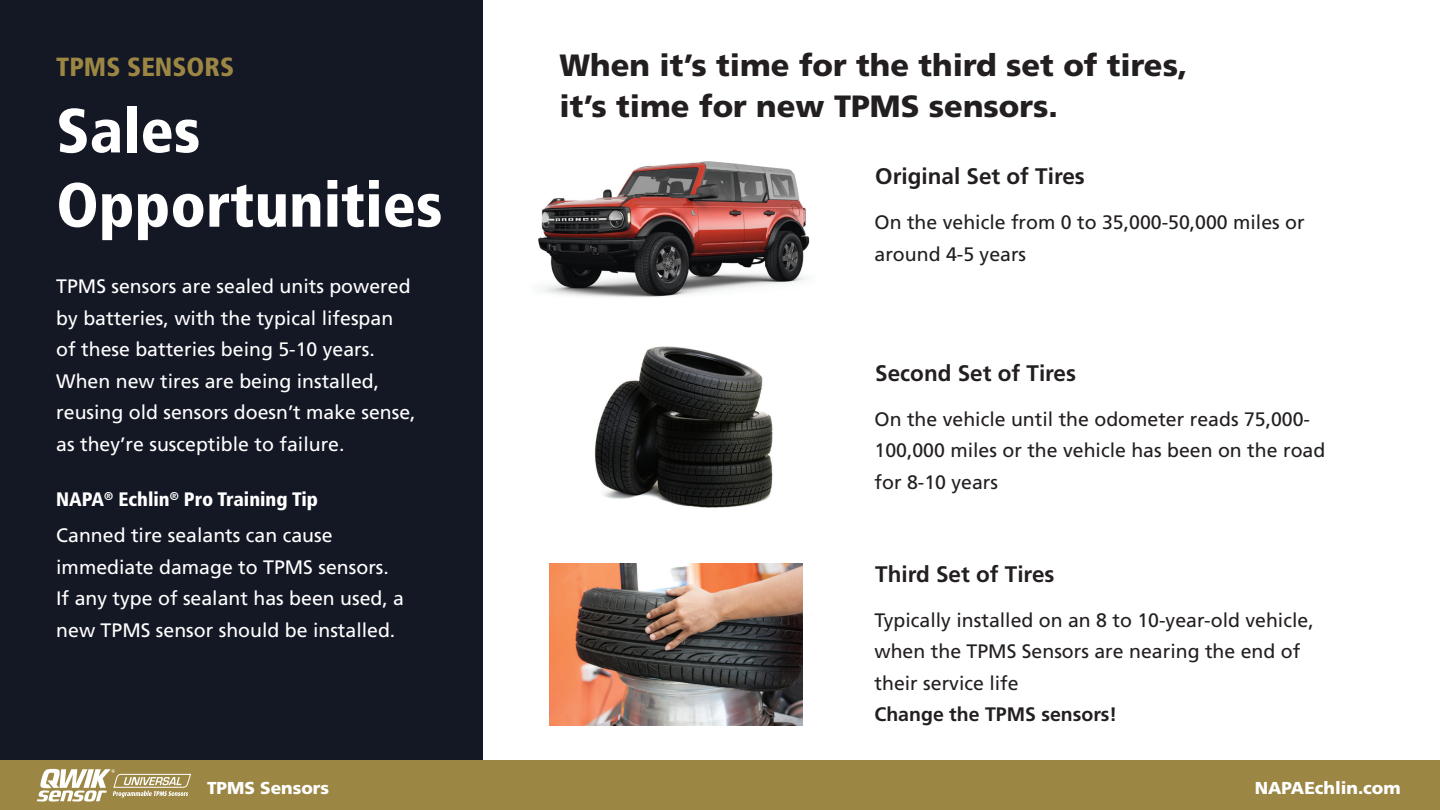
<style>
.page{position:relative;width:1440px;height:810px;background:#fff}
.page>*{position:absolute;margin:0;border:0;box-sizing:border-box;transform-origin:0 0}
.t1{font:900 condensed 62.25px/74.2px "Frutiger LT Std";color:#fff}
.t2{font:900 30.75px/41.2px "Frutiger LT Std";color:#231f20}
.t3{font:900 condensed 26.25px "Frutiger LT Std";color:#9b8644}
.t4{font:700 22.5px "Frutiger LT Std";color:#231f20}
.t5{font:19.5px/31.5px "Frutiger LT Std";color:#fff}
.t6{font:19.5px/31.5px "Frutiger LT Std";color:#231f20}
.t7{font:700 19.5px "Frutiger LT Std";color:#231f20}
.t8{font:900 17.25px "Frutiger LT Std";color:#fff}
.s1{font-weight:900;font-stretch:condensed}
</style>
<div class="page">
<div style="left:0;top:0;width:483px;height:810px;background:#141724"></div>
<img style="left:538px;top:161px;width:272px;height:136px">
<img style="left:594px;top:346px;width:179px;height:162px">
<img style="left:550px;top:564px;width:253px;height:161px">
<div style="left:0;top:761px;width:1440px;height:49px;background:#9b8644"></div>
<svg style="left:37px;top:769px;width:154px;height:33px"></svg>
<h3 class="t3" style="left:56px;top:51px;width:179px">TPMS SENSORS</h3>
<h1 class="t1" style="left:56px;top:94px;width:388px">Sales<br>Opportunities</h1>
<p class="t5" style="left:56px;top:271px;width:361px">TPMS sensors are sealed units powered by batteries, with the typical lifespan of these batteries being 5-10 years.<br>When new tires are being installed, reusing old sensors doesn’t make sense, as they’re susceptible to failure.</p>
<p class="t5" style="left:56px;top:482px;width:278px;line-height:36px"><span class="s1">NAPA</span><sup>®</sup> <span class="s1">Echlin</span><sup>®</sup> <span class="s1">Pro Training Tip<br></span>Canned tire sealants can cause</p>
<p class="t5" style="left:56px;top:551px;width:349px">immediate damage to TPMS sensors.<br>If any type of sealant has been used, a new TPMS sensor should be installed.</p>
<h2 class="t2" style="left:560px;top:44px;width:630px">When it’s time for the third set of tires, it’s time for new TPMS sensors.</h2>
<p class="t4" style="left:875px;top:163px;width:211px">Original Set of Tires</p>
<p class="t6" style="left:874px;top:207px;width:432px">On the vehicle from 0 to 35,000-50,000 miles or around 4-5 years</p>
<p class="t4" style="left:875px;top:360px;width:202px">Second Set of Tires</p>
<p class="t6" style="left:874px;top:403px;width:452px">On the vehicle until the odometer reads 75,000-<br>100,000 miles or the vehicle has been on the road for 8-10 years</p>
<p class="t4" style="left:875px;top:561px;width:181px">Third Set of Tires</p>
<p class="t6" style="left:874px;top:604px;width:441px">Typically installed on an 8 to 10-year-old vehicle, when the TPMS Sensors are nearing the end of their service life</p>
<p class="t7" style="left:874px;top:703px;width:244px">Change the TPMS sensors!</p>
<p class="t8" style="left:207px;top:777px;width:124px">TPMS Sensors</p>
<p class="t8" style="left:1255px;top:777px;width:147px">NAPAEchlin.com</p>
</div>
